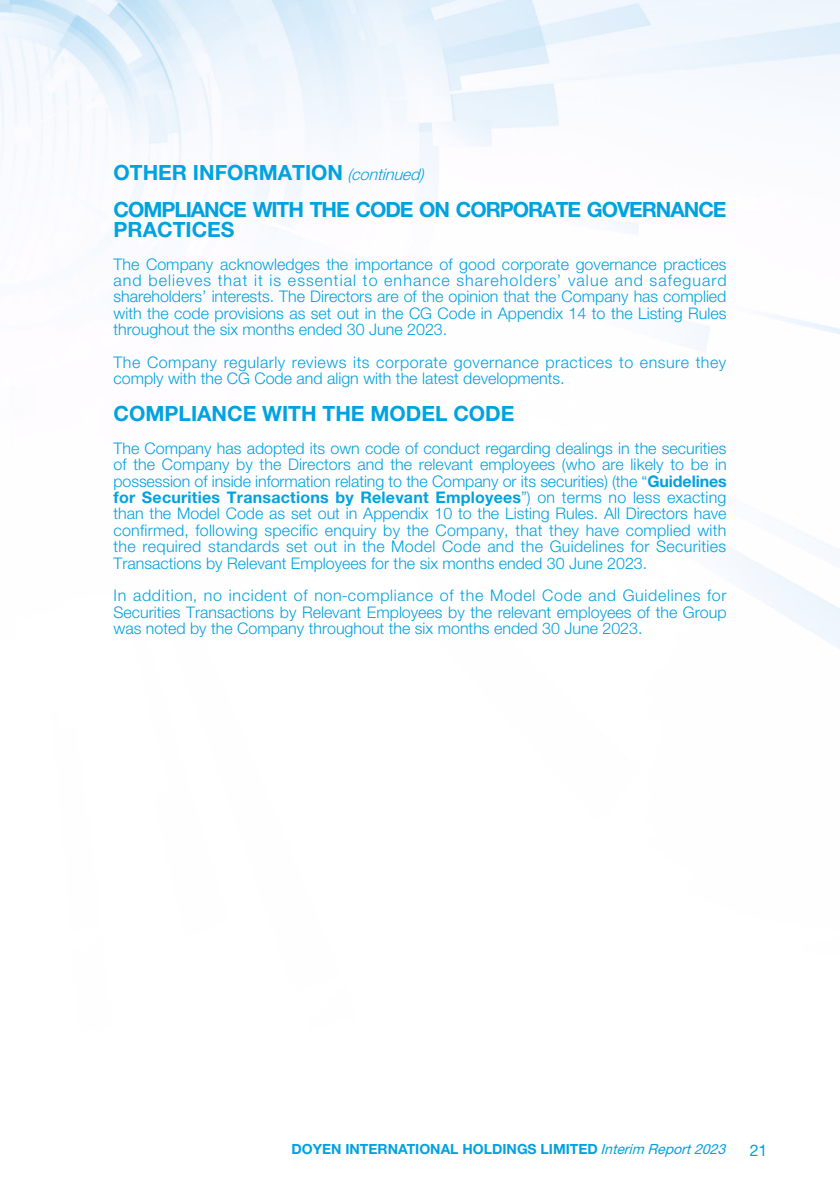
<style>
.page{position:relative;width:840px;height:1191px;background:#fff}
.page>*{position:absolute;margin:0;border:0;box-sizing:border-box;transform-origin:0 0}
.t1{font:700 21px/36.4px "Helvetica Neue LT Std";letter-spacing:-.05em;color:#00a2df}
.t2{font:700 21px "Helvetica Neue LT Std";color:#00a2df}
.t3{font:300 16px/16.4px "Helvetica Neue LT Std";color:#00a2df;text-align:justify}
.t4{font:300 16px/16.4px "Helvetica Neue LT Std";letter-spacing:.03em;color:#00a2df}
.t5{font:16px "Helvetica Neue LT Std";color:#00a2df}
.t6{font:700 14px "Helvetica Neue LT Std";color:#00a2df}
.s1{font-weight:300;font-style:italic;font-size:16px}
.s2{font-weight:700}
.s3{font-weight:400;font-style:italic}
</style>
<div class="page">
<img style="left:0;top:0;width:839px;height:648px">
<h1 class="t1" style="left:113px;top:154px;width:614px">OTHER INFORMATION <span class="s1">(continued)<br></span>COMPLIANCE WITH THE CODE ON CORPORATE GOVERNANCE</h1>
<h1 class="t2" style="left:113px;top:216px;width:122px">PRACTICES</h1>
<p class="t3" style="left:113px;top:255px;width:614px">The Company acknowledges the importance of good corporate governance practices and believes that it is essential to enhance shareholders’ value and safeguard shareholders’ interests. The Directors are of the opinion that the Company has complied with the code provisions as set out in the CG Code in Appendix 14 to the Listing Rules throughout the six months ended 30 June 2023.</p>
<p class="t4" style="left:113px;top:354px;width:614px">The Company regularly reviews its corporate governance practices to ensure they comply with the CG Code and align with the latest developments.</p>
<h1 class="t2" style="left:113px;top:400px;width:402px">COMPLIANCE WITH THE MODEL CODE</h1>
<p class="t3" style="left:113px;top:439px;width:614px">The Company has adopted its own code of conduct regarding dealings in the securities of the Company by the Directors and the relevant employees (who are likely to be in possession of inside information relating to the Company or its securities) (the “<span class="s2">Guidelines for Securities Transactions by Relevant Employees</span>”) on terms no less exacting than the Model Code as set out in Appendix 10 to the Listing Rules. All Directors have confirmed, following specific enquiry by the Company, that they have complied with the required standards set out in the Model Code and the Guidelines for Securities Transactions by Relevant Employees for the six months ended 30 June 2023.</p>
<p class="t3" style="left:113px;top:587px;width:614px">In addition, no incident of non-compliance of the Model Code and Guidelines for Securities Transactions by Relevant Employees by the relevant employees of the Group was noted by the Company throughout the six months ended 30 June 2023.</p>
<p class="t6" style="left:291px;top:1140px;width:439px">DOYEN INTERNATIONAL HOLDINGS LIMITED <span class="s3">Interim Report2023</span></p>
<p class="t5" style="left:749px;top:1140px;width:19px">21</p>
</div>
